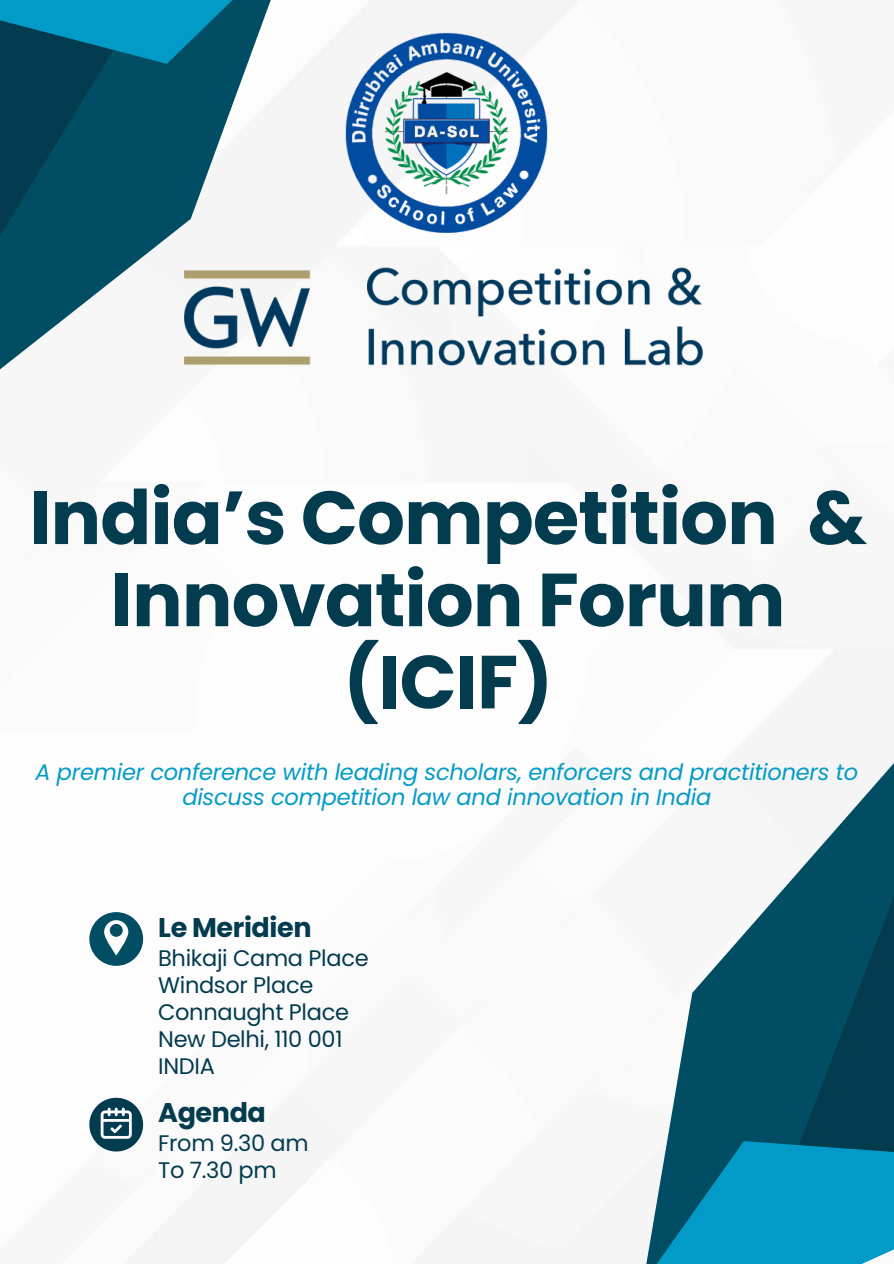
<style>
.page{position:relative;width:894px;height:1264px;background:#fff}
.page>*{position:absolute;margin:0;border:0;box-sizing:border-box;transform-origin:0 0}
.t1{font:700 75px/82.2px "Poppins";letter-spacing:-.01em;color:#033b4f;text-align:center}
.t2{font:700 27px "Poppins";letter-spacing:-.015em;color:#033b4f}
.t3{font:italic 22.5px/24.8px "Poppins";letter-spacing:-.01em;color:#029bc7;text-align:center}
.t4{font:22.5px "Poppins";letter-spacing:-.015em;color:#033b4f}
</style>
<div class="page">
<svg style="left:415px;top:793px;width:478px;height:470px"></svg>
<img style="left:398px;top:267px;width:305px;height:100px">
<img style="left:489px;top:0;width:89px;height:224px">
<svg style="left:89px;top:912px;width:54px;height:53px"></svg>
<svg style="left:89px;top:1097px;width:54px;height:54px"></svg>
<svg style="left:0;top:0;width:489px;height:362px"></svg>
<p class="t1" style="left:29px;top:476px;width:839px">India’s Competition &amp;<br>Innovation Forum (ICIF)</p>
<p class="t3" style="left:36px;top:760px;width:823px">A premier conference with leading scholars, enforcers and practitioners to discuss competition law and innovation in India</p>
<p class="t2" style="left:158px;top:908px;width:155px">Le Meridien</p>
<p class="t4" style="left:158px;top:942px;width:212px">Bhikaji Cama Place</p>
<p class="t4" style="left:158px;top:969px;width:156px">Windsor Place</p>
<p class="t4" style="left:158px;top:996px;width:192px">Connaught Place</p>
<h2 class="t4" style="left:158px;top:1023px;width:186px">New Delhi, 110 001</h2>
<p class="t4" style="left:158px;top:1050px;width:58px">INDIA</p>
<p class="t2" style="left:158px;top:1094px;width:109px">Agenda</p>
<p class="t4" style="left:158px;top:1127px;width:152px">From 9.30 am</p>
<h1 class="t4" style="left:158px;top:1154px;width:120px">To 7.30 pm</h1>
</div>
